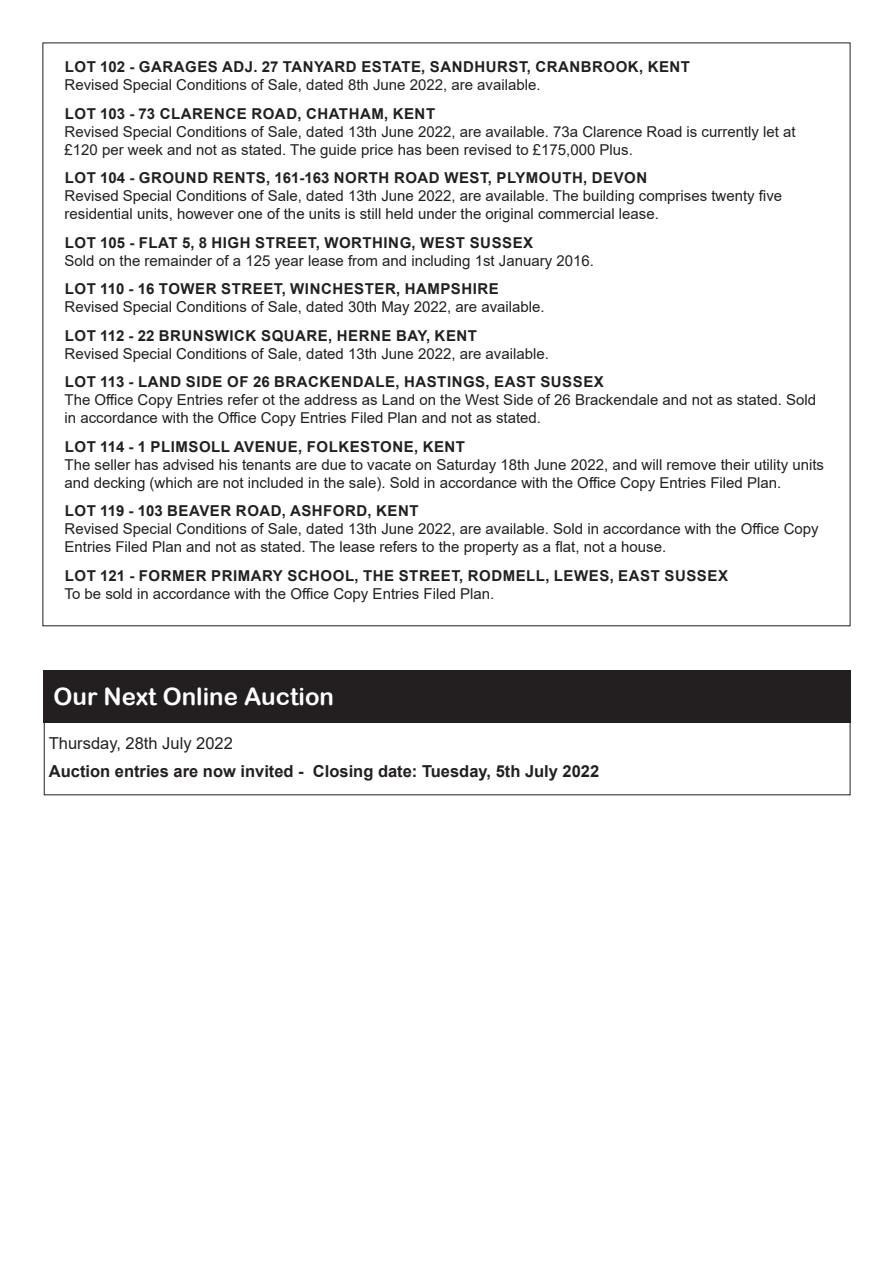
<style>
.page{position:relative;width:893px;height:1263px;background:#fff}
.page>*{position:absolute;margin:0;border:0;box-sizing:border-box;transform-origin:0 0}
.t1{font:24px "Arial Rounded MT Bold";color:#fff}
.t2{font:700 16.5px "Arial";color:#231f20}
.t3{font:16.5px "Arial";color:#231f20}
.Addendum_Note{font:15px/18px "Arial";color:#231f20}
.Lot_Address{font:700 15px "Arial";letter-spacing:.035em;color:#231f20}
</style>
<div class="page">
<div style="left:43px;top:670px;width:807px;height:52px;background:#231f20"></div>
<p class="Lot_Address" style="left:65px;top:56px;width:627px">LOT 102 - GARAGES ADJ. 27 TANYARD ESTATE, SANDHURST, CRANBROOK, KENT</p>
<p class="Addendum_Note" style="left:65px;top:76px;width:478px">Revised Special Conditions of Sale, dated 8th June 2022, are available.</p>
<p class="Lot_Address" style="left:65px;top:103px;width:372px">LOT 103 - 73 CLARENCE ROAD, CHATHAM, KENT</p>
<p class="Addendum_Note" style="left:65px;top:122px;width:733px">Revised Special Conditions of Sale, dated 13th June 2022, are available. 73a Clarence Road is currently let at £120 per week and not as stated. The guide price has been revised to £175,000 Plus.</p>
<p class="Lot_Address" style="left:65px;top:167px;width:584px">LOT 104 - GROUND RENTS, 161-163 NORTH ROAD WEST, PLYMOUTH, DEVON</p>
<p class="Addendum_Note" style="left:65px;top:187px;width:719px">Revised Special Conditions of Sale, dated 13th June 2022, are available. The building comprises twenty five residential units, however one of the units is still held under the original commercial lease.</p>
<p class="Lot_Address" style="left:65px;top:232px;width:470px">LOT 105 - FLAT 5, 8 HIGH STREET, WORTHING, WEST SUSSEX</p>
<p class="Addendum_Note" style="left:65px;top:251px;width:531px">Sold on the remainder of a 125 year lease from and including 1st January 2016.</p>
<p class="Lot_Address" style="left:65px;top:278px;width:436px">LOT 110 - 16 TOWER STREET, WINCHESTER, HAMPSHIRE</p>
<p class="Addendum_Note" style="left:65px;top:298px;width:482px">Revised Special Conditions of Sale, dated 30th May 2022, are available.</p>
<p class="Lot_Address" style="left:65px;top:325px;width:414px">LOT 112 - 22 BRUNSWICK SQUARE, HERNE BAY, KENT</p>
<p class="Addendum_Note" style="left:65px;top:344px;width:486px">Revised Special Conditions of Sale, dated 13th June 2022, are available.</p>
<p class="Lot_Address" style="left:65px;top:371px;width:541px">LOT 113 - LAND SIDE OF 26 BRACKENDALE, HASTINGS, EAST SUSSEX</p>
<p class="Addendum_Note" style="left:65px;top:391px;width:753px">The Office Copy Entries refer ot the address as Land on the West Side of 26 Brackendale and not as stated. Sold in accordance with the Office Copy Entries Filed Plan and not as stated.</p>
<p class="Lot_Address" style="left:65px;top:436px;width:402px">LOT 114 - 1 PLIMSOLL AVENUE, FOLKESTONE, KENT</p>
<p class="Addendum_Note" style="left:65px;top:455px;width:761px">The seller has advised his tenants are due to vacate on Saturday 18th June 2022, and will remove their utility units and decking (which are not included in the sale). Sold in accordance with the Office Copy Entries Filed Plan.</p>
<p class="Lot_Address" style="left:65px;top:500px;width:355px">LOT 119 - 103 BEAVER ROAD, ASHFORD, KENT</p>
<p class="Addendum_Note" style="left:65px;top:520px;width:756px">Revised Special Conditions of Sale, dated 13th June 2022, are available. Sold in accordance with the Office Copy<br>Entries Filed Plan and not as stated. The lease refers to the property as a flat, not a house.</p>
<p class="Lot_Address" style="left:65px;top:565px;width:665px">LOT 121 - FORMER PRIMARY SCHOOL, THE STREET, RODMELL, LEWES, EAST SUSSEX</p>
<p class="Addendum_Note" style="left:65px;top:584px;width:431px">To be sold in accordance with the Office Copy Entries Filed Plan.</p>
<p class="t1" style="left:54px;top:682px;width:282px">Our Next Online Auction</p>
<p class="t3" style="left:49px;top:732px;width:186px">Thursday, 28th July 2022</p>
<p class="t2" style="left:49px;top:760px;width:552px">Auction entries are now invited - Closing date: Tuesday, 5th July 2022</p>
</div>
